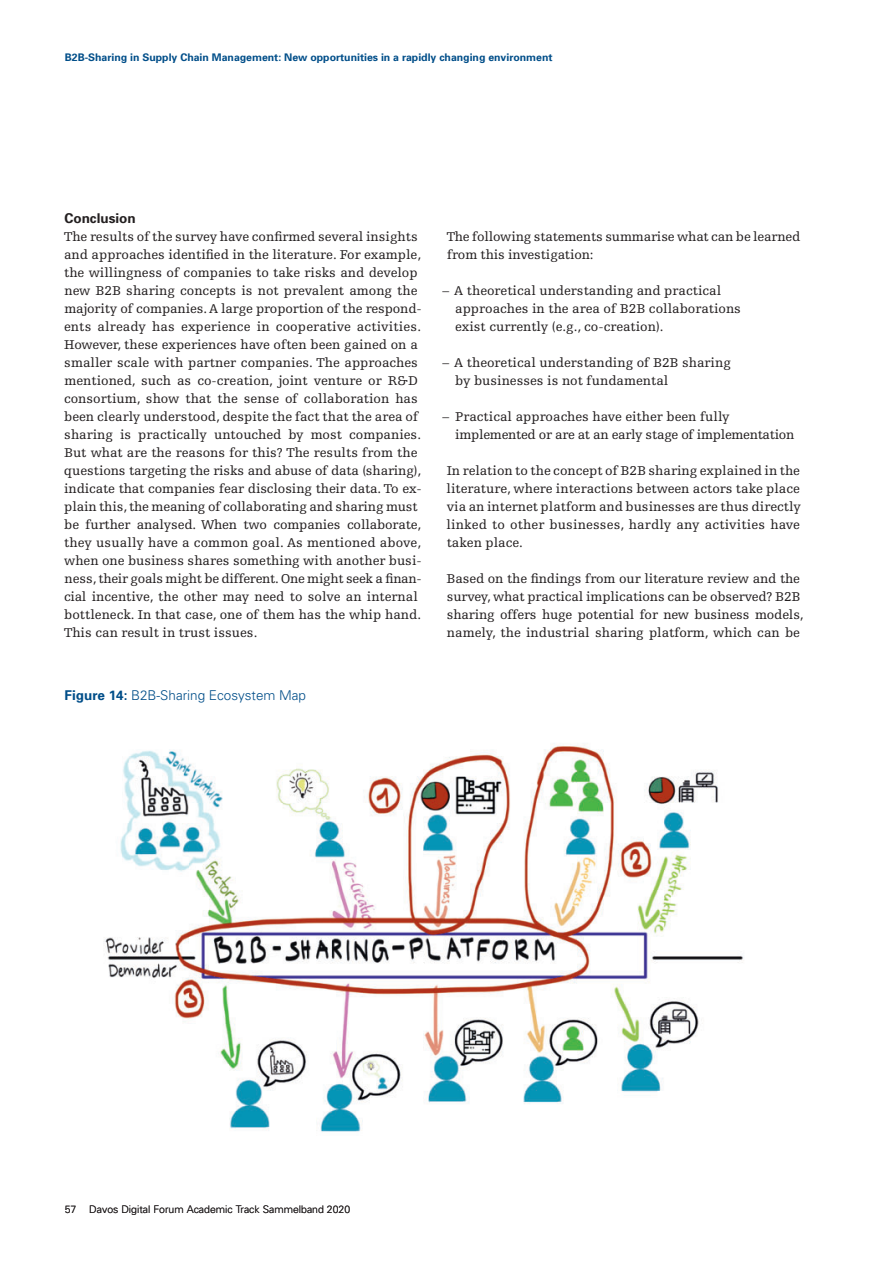
<style>
.page{position:relative;width:893px;height:1263px;background:#fff}
.page>*{position:absolute;margin:0;border:0;box-sizing:border-box;transform-origin:0 0}
.t1{font:13.5px/18px "Egyptienne FLT Std";color:#231f20}
.t2{font:13.5px/18px "Egyptienne FLT Std";letter-spacing:-.02em;color:#231f20}
.t3{font:300 13.5px "Univers";color:#004e89}
.t4{font:700 13.5px "Univers";color:#231f20}
.t5{font:700 10.5px "Univers";color:#004e89}
.t6{font:300 10.5px "Univers";color:#231f20}
.s1{font-weight:700}
</style>
<div class="page">
<img style="left:104px;top:743px;width:640px;height:389px">
<p class="t5" style="left:65px;top:54px;width:489px">B2B-Sharing in Supply Chain Management: New opportunities in a rapidly changing environment</p>
<p class="t4" style="left:64px;top:213px;width:73px">Conclusion</p>
<p class="t1" style="left:64px;top:229px;width:359px">The results of the survey have confirmed several insights and approaches identified in the literature. For example, the willingness of companies to take risks and develop new B2B sharing concepts is not prevalent among the majority of companies. A large proportion of the respond&shy;ents already has experience in cooperative activities.<br>However, these experiences have often been gained on a smaller scale with partner companies. The approaches mentioned, such as co-creation, joint venture or R&amp;D consortium, show that the sense of collaboration has been clearly understood, despite the fact that the area of sharing is practically untouched by most companies.<br>But what are the reasons for this? The results from the questions targeting the risks and abuse of data (sharing), indicate that companies fear disclosing their data. To ex&shy;plain this, the meaning of collaborating and sharing must be further analysed. When two companies collaborate, they usually have a common goal. As mentioned above, when one business shares something with another busi&shy;ness, their goals might be different. One might seek a finan&shy;cial incentive, the other may need to solve an internal bottleneck. In that case, one of them has the whip hand.<br>This can result in trust issues.</p>
<p class="t1" style="left:446px;top:229px;width:356px">The following statements summarise what can be learned from this investigation:</p>
<p class="t1" style="left:455px;top:283px;width:287px;text-indent:-13px">– A theoretical understanding and practical approaches in the area of B2B collaborations exist currently (e.g., co-creation).</p>
<p class="t1" style="left:455px;top:355px;width:277px;text-indent:-13px">– A theoretical understanding of B2B sharing by businesses is not fundamental</p>
<p class="t2" style="left:455px;top:409px;width:341px;text-indent:-13px">– Practical approaches have either been fully implemented or are at an early stage of implementation</p>
<p class="t1" style="left:447px;top:463px;width:356px;text-align:justify">In relation to the concept of B2B sharing explained in the literature, where interactions between actors take place via an internet platform and businesses are thus directly linked to other businesses, hardly any activities have taken place.</p>
<p class="t1" style="left:447px;top:571px;width:359px">Based on the findings from our literature review and the survey, what practical implications can be observed? B2B sharing offers huge potential for new business models, namely, the industrial sharing platform, which can be</p>
<p class="t3" style="left:65px;top:690px;width:243px"><span class="s1">Figure 14:</span> B2B-Sharing Ecosystem Map</p>
<p class="t6" style="left:65px;top:1205px;width:287px">57 Davos Digital Forum Academic Track Sammelband 2020</p>
</div>
